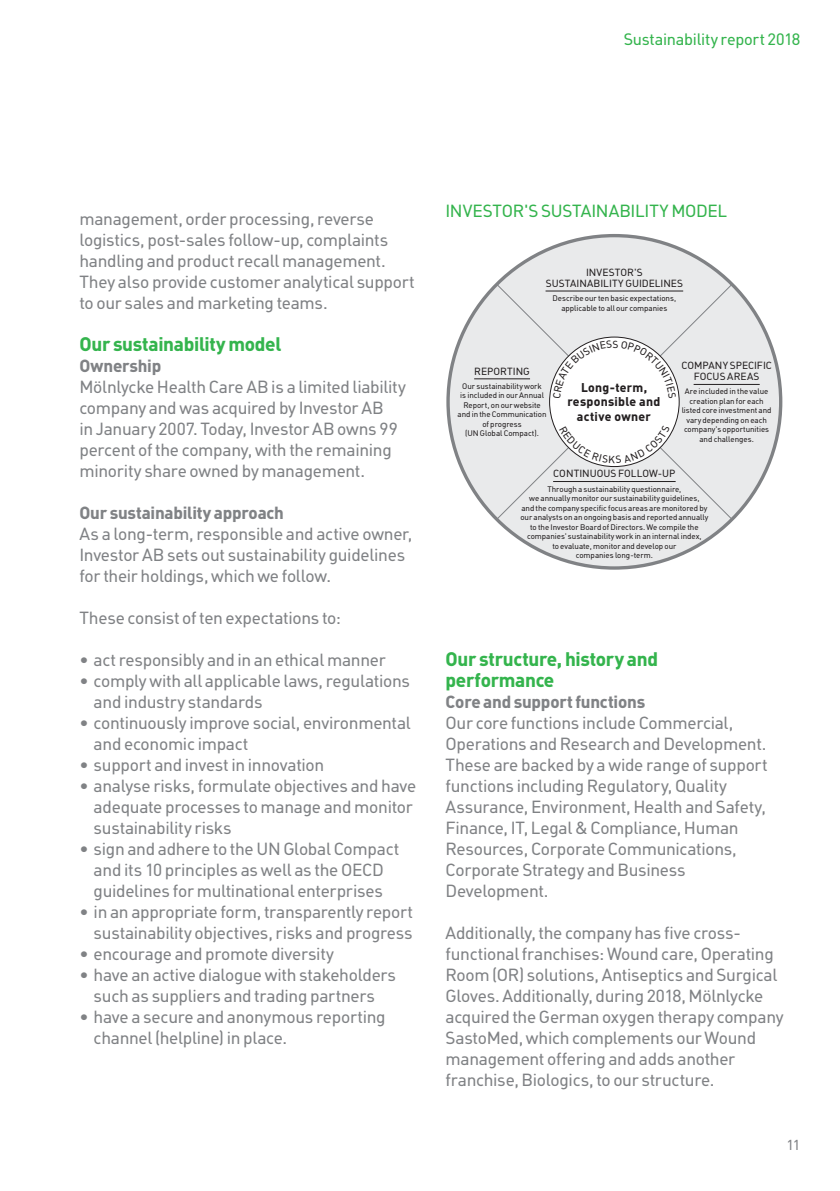
<style>
.page{position:relative;width:840px;height:1191px;background:#fff}
.page>*{position:absolute;margin:0;border:0;box-sizing:border-box;transform-origin:0 0}
.t1{font:700 19px/21px "MHC Din";letter-spacing:-.015em;color:#34b44d}
.t2{font:17px/21px "MHC Din";letter-spacing:-.02em;color:#808285}
.t3{font:700 17px "MHC Din";letter-spacing:-.01em;color:#808285}
.t4{font:17px "MHC Din";letter-spacing:-.01em;color:#34b44d}
.t5{font:16px "MHC Din";letter-spacing:-.015em;color:#34b44d}
.t6{font:14px "MHC Din";color:#808285}
.t7{font:700 12.2px/14.6px "MHC Din";letter-spacing:.025em;color:#231f20;text-align:center}
.t8{font:10px/11.2px "MHC Din";letter-spacing:.005em;color:#231f20;text-align:center}
.t9{font:7.8px/9.6px "MHC Din";letter-spacing:-.005em;color:#231f20;text-align:center}
</style>
<div class="page">
<div style="left:448px;top:236px;width:332px;height:332px;background:#e9eaeb;border-radius:50%"></div>
<svg style="left:495px;top:283px;width:237px;height:237px"></svg>
<div style="left:549px;top:337px;width:129px;height:129px;background:#fff;border-radius:50%"></div>
<hr style="left:545px;top:291px;width:137px;height:1px;background:#231f20">
<hr style="left:693px;top:384px;width:66px;height:1px;background:#231f20">
<hr style="left:474px;top:378px;width:55px;height:1px;background:#231f20">
<hr style="left:553px;top:481px;width:122px;height:1px;background:#231f20">
<svg style="left:552px;top:340px;width:123px;height:46px"></svg>
<svg style="left:559px;top:434px;width:110px;height:29px"></svg>
<p class="t5" style="left:623px;top:30px;width:178px">Sustainability report 2018</p>
<p class="t2" style="left:79px;top:208px;width:337px">management, order processing, reverse logistics, post-sales follow-up, complaints handling and product recall management.<br>They also provide customer analytical support to our sales and marketing teams.</p>
<h5 class="t1" style="left:79px;top:333px;width:203px">Our sustainability model</h5>
<h6 class="t3" style="left:79px;top:355px;width:83px">Ownership</h6>
<p class="t2" style="left:79px;top:376px;width:328px">Mölnlycke Health Care AB is a limited liability company and was acquired by Investor AB<br>in January 2007. Today, Investor AB owns 99 percent of the company, with the remaining minority share owned by management.</p>
<h6 class="t3" style="left:79px;top:502px;width:206px">Our sustainability approach</h6>
<p class="t2" style="left:79px;top:523px;width:334px">As a long-term, responsible and active owner,<br>Investor AB sets out sustainability guidelines for their holdings, which we follow.</p>
<p class="t2" style="left:79px;top:607px;width:263px">These consist of ten expectations to:</p>
<p class="t2" style="left:79px;top:649px;width:307px">• act responsibly and in an ethical manner</p>
<p class="t2" style="left:94px;top:670px;width:318px;text-indent:-14px">• comply with all applicable laws, regulations and industry standards</p>
<p class="t2" style="left:94px;top:712px;width:318px;text-indent:-14px">• continuously improve social, environmental and economic impact</p>
<p class="t2" style="left:79px;top:754px;width:246px">• support and invest in innovation</p>
<p class="t2" style="left:94px;top:775px;width:324px;text-indent:-14px">• analyse risks, formulate objectives and have adequate processes to manage and monitor sustainability risks</p>
<p class="t2" style="left:79px;top:838px;width:321px;text-align:center">• sign and adhere to the UN Global Compact and its 10 principles as well as the OECD guidelines for multinational enterprises</p>
<p class="t2" style="left:79px;top:901px;width:335px;text-align:right">• in an appropriate form, transparently report sustainability objectives, risks and progress</p>
<p class="t2" style="left:79px;top:943px;width:256px">• encourage and promote diversity</p>
<p class="t2" style="left:79px;top:964px;width:318px;text-align:center">• have an active dialogue with stakeholders such as suppliers and trading partners</p>
<p class="t2" style="left:94px;top:1006px;width:293px;text-indent:-14px">• have a secure and anonymous reporting channel (helpline) in place.</p>
<p class="t4" style="left:445px;top:201px;width:283px">INVESTOR'S SUSTAINABILITY MODEL</p>
<p class="t8" style="left:545px;top:266px;width:139px">INVESTOR'S<br>SUSTAINABILITY GUIDELINES</p>
<p class="t9" style="left:552px;top:293px;width:125px">Describe our ten basic expectations, applicable to all our companies</p>
<p class="t8" style="left:474px;top:365px;width:57px">REPORTING</p>
<p class="t9" style="left:457px;top:381px;width:90px">Our sustainability work<br>is included in our Annual<br>Report, on our website and in the Communication of progress<br>(UN Global Compact).</p>
<p class="t7" style="left:567px;top:380px;width:94px">Long-term, responsible and active owner</p>
<p class="t8" style="left:681px;top:360px;width:92px">COMPANY SPECIFIC<br>FOCUS AREAS</p>
<p class="t9" style="left:681px;top:387px;width:91px">Are included in the value creation plan for each listed core investment and vary depending on each company's opportunities and challenges.</p>
<p class="t8" style="left:553px;top:468px;width:124px">CONTINUOUS FOLLOW-UP</p>
<p class="t9" style="left:520px;top:484px;width:189px">Through a sustainability questionnaire,<br>we annually monitor our sustainability guidelines,<br>and the company specific focus areas are monitored by our analysts on an ongoing basis and reported annually to the Investor Board of Directors. We compile the companies' sustainability work in an internal index,<br>to evaluate, monitor and develop our<br>companies long-term.</p>
<h5 class="t1" style="left:445px;top:648px;width:214px">Our structure, history and performance</h5>
<h6 class="t3" style="left:445px;top:691px;width:201px">Core and support functions</h6>
<p class="t2" style="left:445px;top:712px;width:323px">Our core functions include Commercial, Operations and Research and Development.<br>These are backed by a wide range of support functions including Regulatory, Quality Assurance, Environment, Health and Safety, Finance, IT, Legal &amp; Compliance, Human Resources, Corporate Communications, Corporate Strategy and Business Development.</p>
<p class="t2" style="left:445px;top:922px;width:339px">Additionally, the company has five cross&shy;functional franchises: Wound care, Operating Room (OR) solutions, Antiseptics and Surgical Gloves. Additionally, during 2018, Mölnlycke acquired the German oxygen therapy company SastoMed, which complements our Wound management offering and adds another franchise, Biologics, to our structure.</p>
<p class="t6" style="left:786px;top:1136px;width:15px">11</p>
</div>
